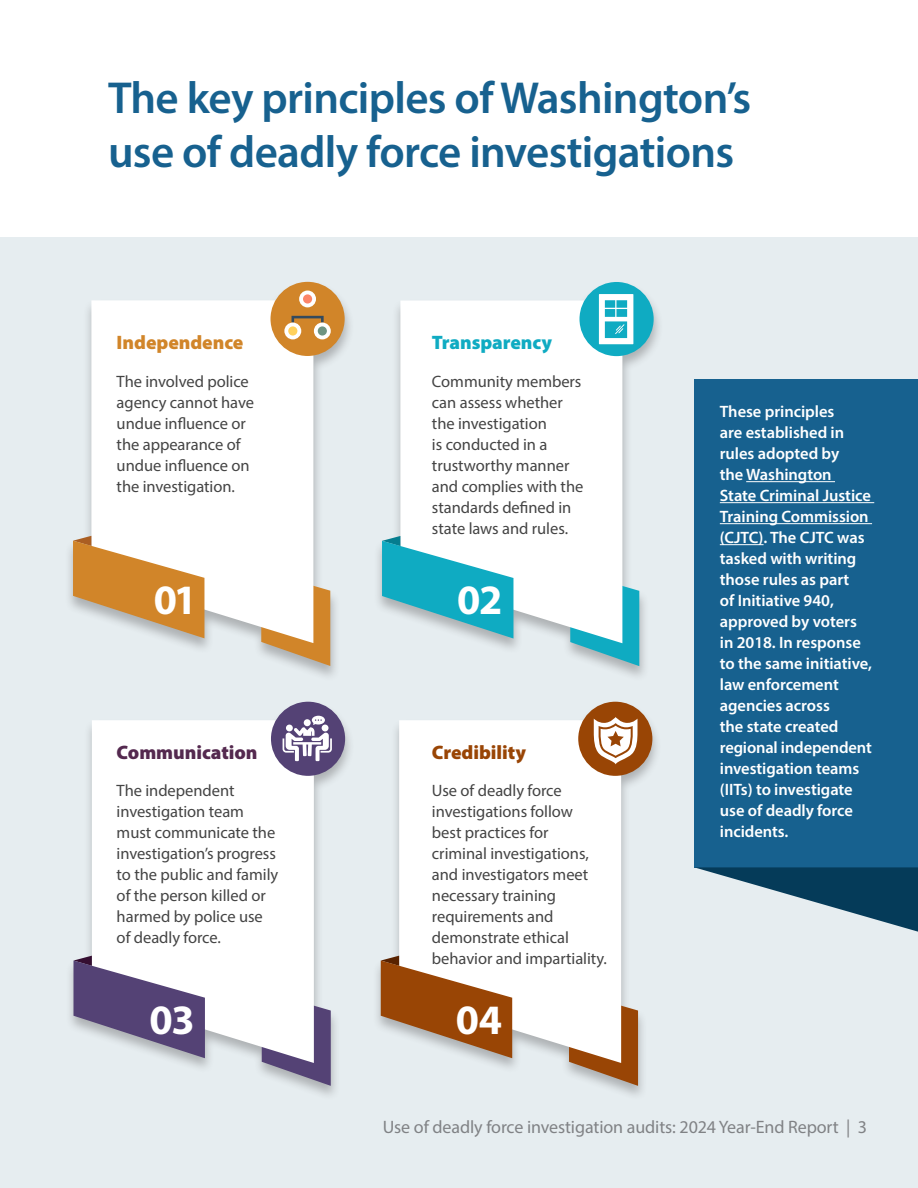
<style>
.page{position:relative;width:918px;height:1188px;background:#fff}
.page>*{position:absolute;margin:0;border:0;box-sizing:border-box;transform-origin:0 0}
.Heading_1{font:600 45px/54px "Myriad Pro";letter-spacing:-.015em;color:#17618f}
.Body_Paragraph_Myriad_Style_1{font:700 42px "Myriad Pro";letter-spacing:-.03em;color:#fff}
.Body_Paragraph_Myriad_Style_1-2{font:900 19.5px "Myriad Pro";letter-spacing:-.005em;color:#54294f}
.Body_Paragraph_Myriad_Style_1-3{font:900 19.5px "Myriad Pro";letter-spacing:-.005em;color:#d18529}
.Body_Paragraph_Myriad_Style_1-4{font:900 19.5px "Myriad Pro";letter-spacing:-.005em;color:#0fabc2}
.Body_Paragraph_Myriad_Style_1-5{font:900 19.5px "Myriad Pro";letter-spacing:-.005em;color:#994505}
.t1{font:18px "Myriad Pro";letter-spacing:-.005em;color:#808285}
.Body_Paragraph_Myriad_Style_1-6{font:16.5px/21px "Myriad Pro";letter-spacing:-.005em;color:#444}
.Body_Paragraph_Myriad_Style_1-7{font:600 16.5px/21px "Myriad Pro";letter-spacing:-.005em;color:#fff}
</style>
<div class="page">
<div style="left:0;top:238px;width:918px;height:950px;background:#e6edf0"></div>
<div style="left:694px;top:379px;width:224px;height:488px;background:#17618f"></div>
<hr style="left:746px;top:481px;width:89px;height:1px;background:#fff">
<hr style="left:720px;top:502px;width:154px;height:1px;background:#fff">
<hr style="left:720px;top:523px;width:152px;height:1px;background:#fff">
<hr style="left:720px;top:544px;width:44px;height:1px;background:#fff">
<div style="left:64px;top:281px;width:290px;height:401px;background:#231f20;opacity:.29"></div>
<svg style="left:261px;top:571px;width:69px;height:95px"></svg>
<div style="left:91px;top:300px;width:222px;height:343px;background:#fff"></div>
<div style="left:271px;top:282px;width:74px;height:74px;background:#d18529;border-radius:50%"></div>
<svg style="left:292px;top:316px;width:32px;height:7px"></svg>
<div style="left:299px;top:291px;width:17px;height:16px;background:#fff;border-radius:50%"></div>
<div style="left:284px;top:323px;width:17px;height:16px;background:#fff;border-radius:50%"></div>
<div style="left:314px;top:323px;width:17px;height:16px;background:#fff;border-radius:50%"></div>
<div style="left:303px;top:294px;width:9px;height:10px;background:#fc8569;border-radius:50%"></div>
<div style="left:288px;top:326px;width:9px;height:10px;background:#ffd15c;border-radius:50%"></div>
<div style="left:318px;top:326px;width:9px;height:10px;background:#6e9482;border-radius:50%"></div>
<svg style="left:73px;top:536px;width:131px;height:102px;background:#dbb07c"></svg>
<div style="left:373px;top:281px;width:290px;height:401px;background:#231f20;opacity:.29"></div>
<svg style="left:570px;top:571px;width:69px;height:95px"></svg>
<div style="left:400px;top:301px;width:222px;height:342px;background:#fff"></div>
<div style="left:580px;top:282px;width:74px;height:74px;background:#0fabc2;border-radius:50%"></div>
<svg style="left:382px;top:536px;width:131px;height:103px;background:#6dc6d4"></svg>
<svg style="left:599px;top:294px;width:34px;height:50px"></svg>
<div style="left:65px;top:700px;width:290px;height:402px;background:#231f20;opacity:.29"></div>
<svg style="left:262px;top:991px;width:69px;height:95px"></svg>
<div style="left:92px;top:720px;width:222px;height:343px;background:#fff"></div>
<div style="left:271px;top:702px;width:74px;height:74px;background:#544275;border-radius:50%"></div>
<svg style="left:74px;top:956px;width:131px;height:102px;background:#938aa8"></svg>
<svg style="left:283px;top:716px;width:49px;height:45px"></svg>
<div style="left:372px;top:700px;width:290px;height:402px;background:#231f20;opacity:.29"></div>
<svg style="left:569px;top:991px;width:69px;height:95px"></svg>
<div style="left:399px;top:720px;width:222px;height:343px;background:#fff"></div>
<div style="left:578px;top:702px;width:74px;height:74px;background:#994505;border-radius:50%"></div>
<svg style="left:381px;top:956px;width:131px;height:102px;background:#bb8c68"></svg>
<svg style="left:594px;top:717px;width:44px;height:47px"></svg>
<svg style="left:694px;top:867px;width:224px;height:65px"></svg>
<p class="Heading_1" style="left:108px;top:70px;width:645px">The key principles of Washington’s use of deadly force investigations</p>
<p class="Body_Paragraph_Myriad_Style_1-3" style="left:117px;top:330px;width:128px">Independence</p>
<p class="Body_Paragraph_Myriad_Style_1-6" style="left:117px;top:370px;width:139px">The involved police agency cannot have undue influence or the appearance of undue influence on the investigation.</p>
<p class="Body_Paragraph_Myriad_Style_1" style="left:154px;top:572px;width:45px">01</p>
<p class="Body_Paragraph_Myriad_Style_1-2" style="left:117px;top:739px;width:142px">Communication</p>
<p class="Body_Paragraph_Myriad_Style_1-6" style="left:117px;top:780px;width:163px">The independent investigation team must communicate the investigation’s progress to the public and family of the person killed or harmed by police use of deadly force.</p>
<p class="Body_Paragraph_Myriad_Style_1" style="left:149px;top:992px;width:47px">03</p>
<p class="Body_Paragraph_Myriad_Style_1-4" style="left:432px;top:330px;width:122px">Transparency</p>
<p class="Body_Paragraph_Myriad_Style_1-6" style="left:432px;top:370px;width:153px">Community members can assess whether the investigation<br>is conducted in a trustworthy manner and complies with the standards defined in state laws and rules.</p>
<p class="Body_Paragraph_Myriad_Style_1" style="left:457px;top:572px;width:47px">02</p>
<p class="Body_Paragraph_Myriad_Style_1-5" style="left:432px;top:739px;width:96px">Credibility</p>
<p class="Body_Paragraph_Myriad_Style_1-6" style="left:432px;top:780px;width:176px">Use of deadly force investigations follow<br>best practices for criminal investigations, and investigators meet necessary training requirements and demonstrate ethical behavior and impartiality.</p>
<p class="Body_Paragraph_Myriad_Style_1" style="left:456px;top:992px;width:48px">04</p>
<p class="Body_Paragraph_Myriad_Style_1-7" style="left:720px;top:401px;width:154px">These principles<br>are established in rules adopted by<br>the Washington<br>State Criminal Justice<br>Training Commission (CJTC). The CJTC was tasked with writing those rules as part<br>of Initiative 940, approved by voters in 2018. In response to the same initiative, law enforcement agencies across<br>the state created regional independent investigation teams (IITs) to investigate use of deadly force incidents.</p>
<p class="t1" style="left:383px;top:1116px;width:486px">Use of deadly force investigation audits: 2024 Year-End Report | 3</p>
</div>
